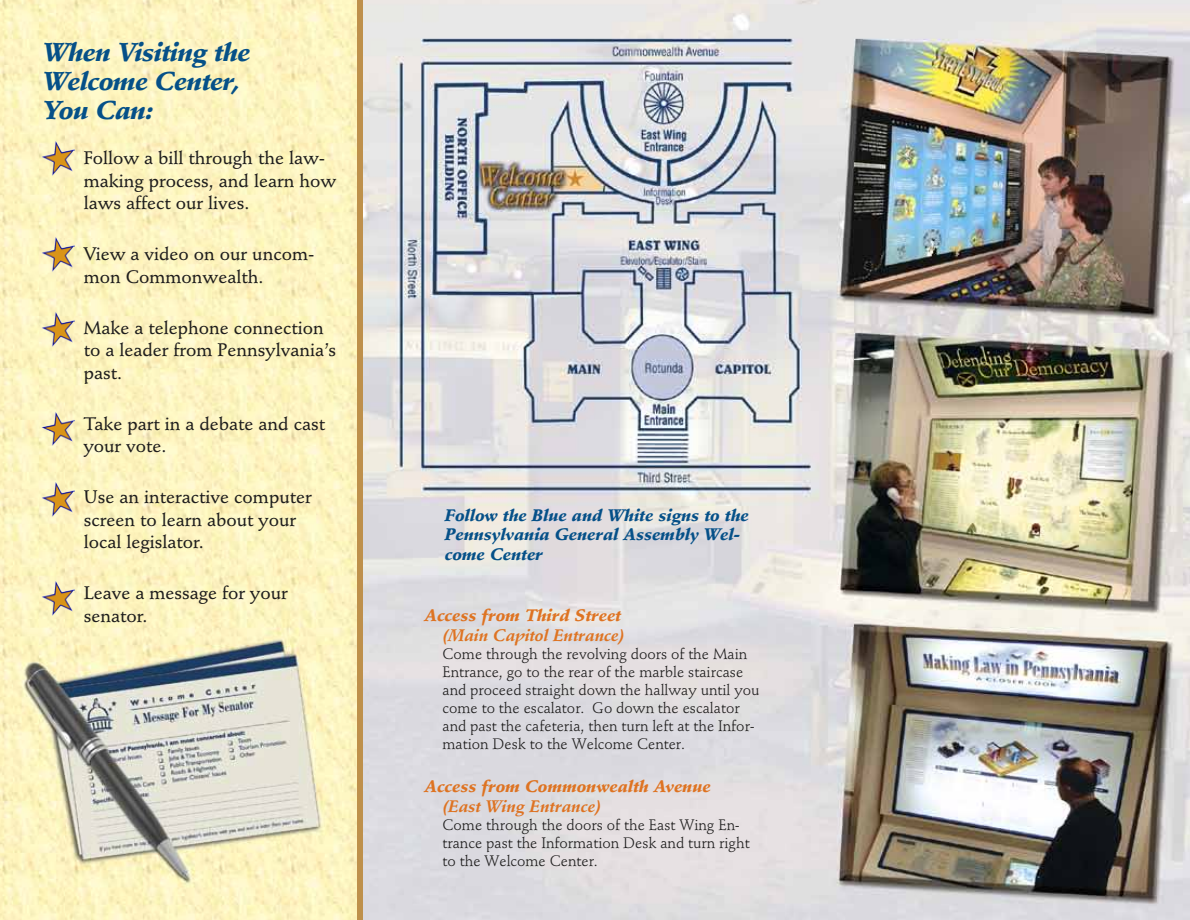
<style>
.page{position:relative;width:1190px;height:920px;background:#fff}
.page>*{position:absolute;margin:0;border:0;box-sizing:border-box;transform-origin:0 0}
.t1{font:italic 900 25.5px/28.5px "Stempel Schneidler Std";letter-spacing:-.02em;color:#055088}
.t2{font:500 18px/22.5px "Stempel Schneidler Std";color:#1e1d1d}
.t3{font:italic 900 16.5px/19.5px "Stempel Schneidler Std";color:#055088}
.t4{font:italic 900 16.5px "Stempel Schneidler Std";color:#de7322}
.t5{font:italic 700 16.5px "Stempel Schneidler Std";color:#de7322}
.t6{font:15px/18px "Stempel Schneidler Std";color:#1e1d1d}
</style>
<div class="page">
<img style="left:362px;top:0;width:827px;height:919px">
<img style="left:0;top:0;width:357px;height:919px">
<img style="left:41px;top:141px;width:34px;height:34px">
<img style="left:41px;top:236px;width:34px;height:35px">
<img style="left:41px;top:312px;width:34px;height:34px">
<img style="left:41px;top:411px;width:34px;height:35px">
<img style="left:41px;top:481px;width:34px;height:35px">
<img style="left:41px;top:580px;width:34px;height:35px">
<div style="left:357px;top:0;width:5px;height:919px;background:#be904b"></div>
<h1 class="t1" style="left:43px;top:39px;width:209px">When Visiting the<br>Welcome Center,<br>You Can:</h1>
<p class="t2" style="left:84px;top:147px;width:254px">Follow a bill through the law&shy;making process, and learn how laws affect our lives.</p>
<p class="t2" style="left:84px;top:243px;width:232px">View a video on our uncom&shy;mon Commonwealth.</p>
<p class="t2" style="left:84px;top:316px;width:254px">Make a telephone connection to a leader from Pennsylvania’s past.</p>
<p class="t2" style="left:84px;top:412px;width:243px">Take part in a debate and cast your vote.</p>
<p class="t2" style="left:84px;top:486px;width:229px">Use an interactive computer screen to learn about your local legislator.</p>
<p class="t2" style="left:84px;top:582px;width:205px">Leave a message for your senator.</p>
<p class="t3" style="left:444px;top:505px;width:305px">Follow the Blue and White signs to the<br>Pennsylvania General Assembly Wel&shy;come Center</p>
<p class="t4" style="left:424px;top:605px;width:198px">Access from Third Street</p>
<p class="t5" style="left:442px;top:625px;width:184px">(Main Capitol Entrance)</p>
<p class="t6" style="left:442px;top:645px;width:318px">Come through the revolving doors of the Main Entrance, go to the rear of the marble staircase and proceed straight down the hallway until you come to the escalator. Go down the escalator and past the cafeteria, then turn left at the Infor&shy;mation Desk to the Welcome Center.</p>
<p class="t4" style="left:424px;top:776px;width:287px">Access from Commonwealth Avenue</p>
<p class="t5" style="left:442px;top:796px;width:160px">(East Wing Entrance)</p>
<p class="t6" style="left:442px;top:816px;width:308px">Come through the doors of the East Wing En&shy;trance past the Information Desk and turn right to the Welcome Center.</p>
</div>
